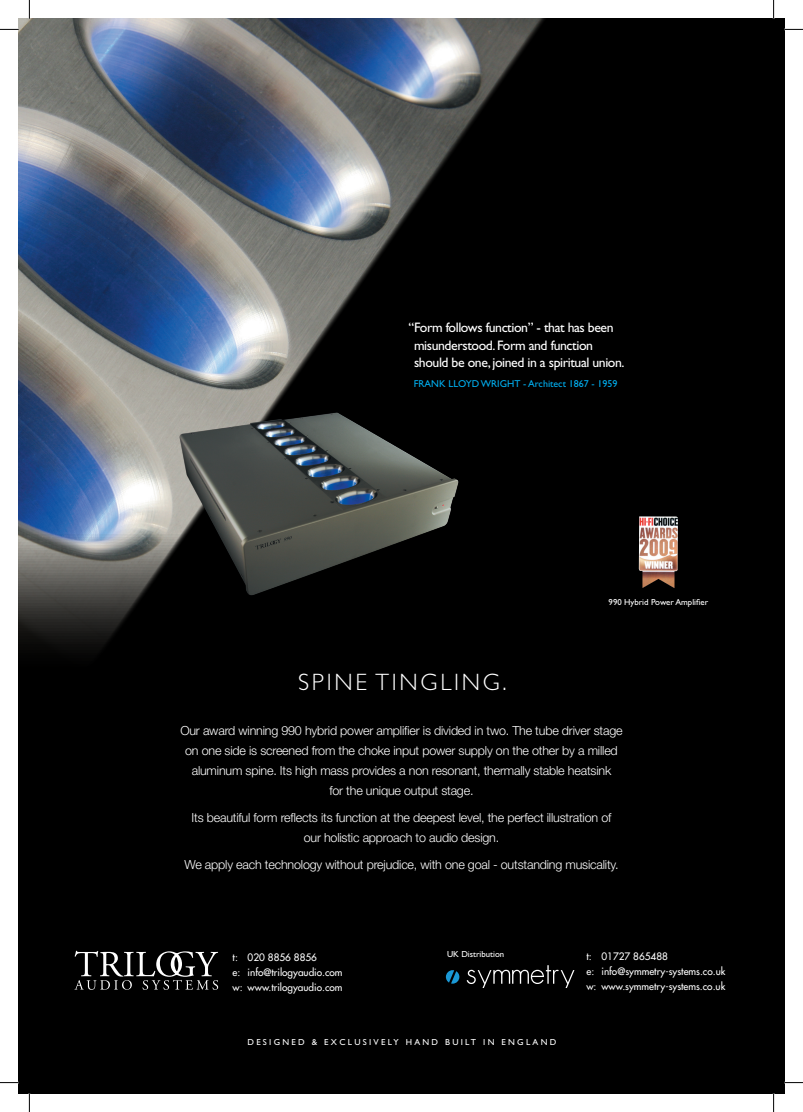
<style>
.page{position:relative;width:803px;height:1112px;background:#fff}
.page>*{position:absolute;margin:0;border:0;box-sizing:border-box;transform-origin:0 0}
.t1{font:300 23.75px "Gill Sans";letter-spacing:.115em;color:#fff}
.t2{font:13.75px/17.5px "Gill Sans";letter-spacing:-.03em;color:#fff}
.t3{font:300 12.5px/20px "Helvetica Neue";letter-spacing:-.015em;color:#fff;text-align:center}
.t4{font:10px/15px "Futura";color:#fff}
.t5{font:10px "Gill Sans";color:#00aeef}
.t6{font:8.75px "Gill Sans";letter-spacing:.26em;color:#fff}
.t7{font:8.75px "Gill Sans";color:#fff}
</style>
<div class="page">
<div style="left:19px;top:19px;width:765px;height:1073px;background:#000"></div>
<svg style="left:74px;top:950px;width:144px;height:39px;background:#343434"></svg>
<svg style="left:467px;top:964px;width:107px;height:23px;background:#262626"></svg>
<svg style="left:446px;top:969px;width:13px;height:14px"></svg>
<img style="left:19px;top:19px;width:532px;height:691px">
<img style="left:180px;top:412px;width:278px;height:183px">
<img style="left:639px;top:516px;width:39px;height:72px">
<svg style="left:0;top:29px;width:19px;height:1px"></svg>
<svg style="left:784px;top:29px;width:19px;height:1px"></svg>
<svg style="left:0;top:1081px;width:19px;height:2px"></svg>
<svg style="left:784px;top:1081px;width:19px;height:2px"></svg>
<svg style="left:29px;top:0;width:1px;height:19px"></svg>
<svg style="left:29px;top:1092px;width:1px;height:19px"></svg>
<svg style="left:773px;top:0;width:1px;height:19px"></svg>
<svg style="left:773px;top:1092px;width:1px;height:19px"></svg>
<p class="t2" style="left:414px;top:319px;width:212px;text-indent:-5px">“Form follows function” - that has been misunderstood. Form and function should be one, joined in a spiritual union.</p>
<p class="t5" style="left:414px;top:378px;width:205px">FRANK LLOYD WRIGHT - Architect 1867 - 1959</p>
<h1 class="t1" style="left:298px;top:668px;width:210px">SPINE TINGLING.</h1>
<p class="t7" style="left:609px;top:596px;width:101px">990 Hybrid Power Amplifier</p>
<p class="t3" style="left:180px;top:720px;width:444px">Our award winning 990 hybrid power amplifier is divided in two. The tube driver stage on one side is screened from the choke input power supply on the other by a milled aluminum spine. Its high mass provides a non resonant, thermally stable heatsink<br>for the unique output stage.</p>
<p class="t3" style="left:192px;top:807px;width:421px">Its beautiful form reflects its function at the deepest level, the perfect illustration of our holistic approach to audio design.</p>
<p class="t3" style="left:184px;top:854px;width:436px">We apply each technology without prejudice, with one goal - outstanding musicality.</p>
<p class="t4" style="left:233px;top:949px;width:111px">t: 020 8856 8856<br>e: info@trilogyaudio.com w: www.trilogyaudio.com</p>
<p class="t7" style="left:447px;top:949px;width:59px">UK Distribution</p>
<p class="t4" style="left:586px;top:948px;width:140px">t: 01727 865488<br>e: info@symmetry-systems.co.uk w: www.symmetry-systems.co.uk</p>
<p class="t6" style="left:247px;top:1036px;width:310px">DESIGNED &amp; EXCLUSIVELY HAND BUILT IN ENGLAND</p>
</div>
